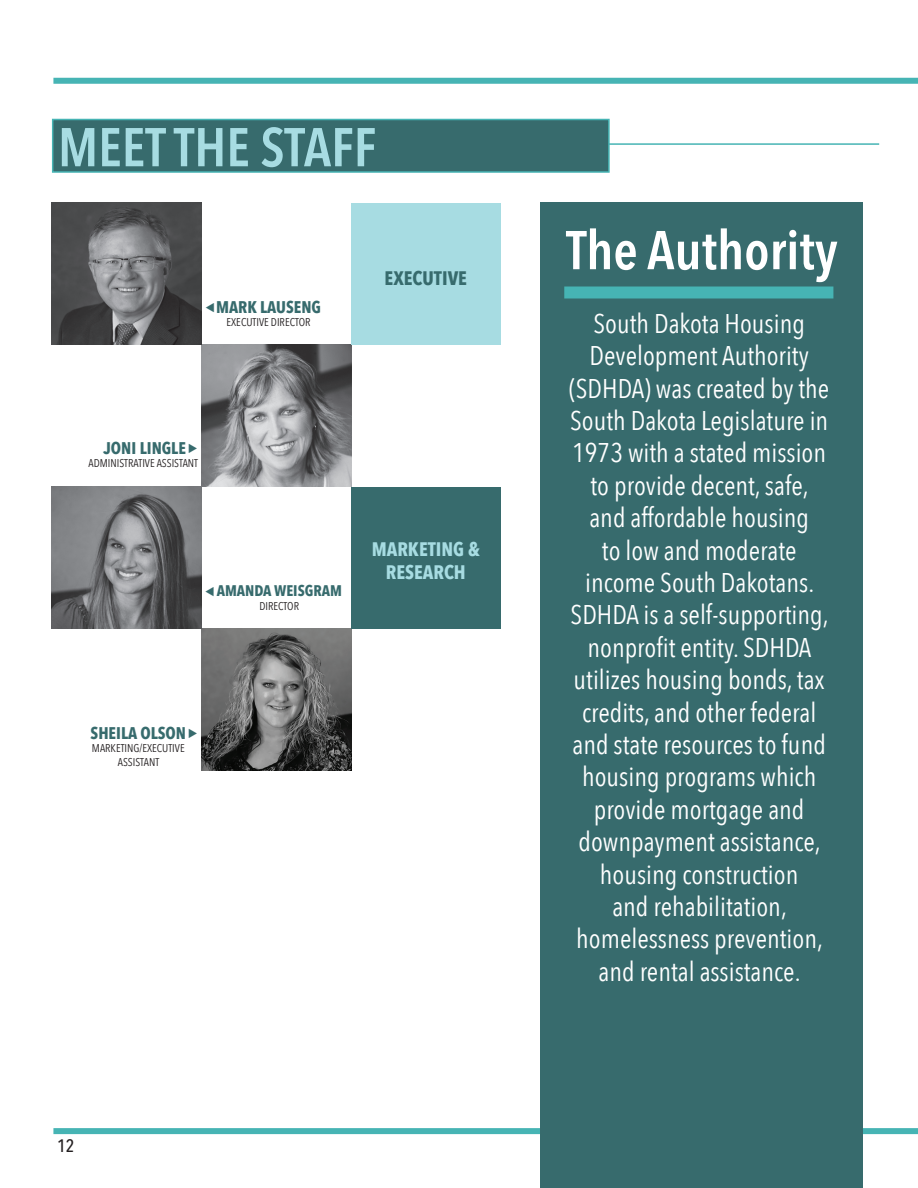
<style>
.page{position:relative;width:918px;height:1188px;background:#fff}
.page>*{position:absolute;margin:0;border:0;box-sizing:border-box;transform-origin:0 0}
.t1{font:600 54px "Avenir Next Condensed";color:#a7dce2}
.t2{font:600 54px "Avenir Next Condensed";color:#fff}
.t3{font:27px/32.4px "Avenir Next Condensed";color:#fff;text-align:center}
.t4{font:700 19.5px/23.4px "Avenir Next Condensed";color:#a7dce2;text-align:center}
.t5{font:700 19.5px "Avenir Next Condensed";color:#376b6d}
.t6{font:500 18px "Avenir Next Condensed";color:#231f20}
.t7{font:700 16.8px "Avenir Next Condensed";color:#376b6d}
.t8{font:700 15.3px "Avenir Next Condensed";color:#376b6d}
.t9{font:11.25px/13.5px "Avenir Next Condensed";color:#231f20;text-align:center}
</style>
<div class="page">
<div style="left:53px;top:78px;width:865px;height:6px;background:#46b4b4"></div>
<hr style="left:489px;top:143px;width:390px;height:2px;background:#46b4b4">
<div style="left:52px;top:119px;width:558px;height:54px;background:#376b6d;border:2px solid #46b4b4"></div>
<img style="left:202px;top:345px;width:149px;height:142px">
<img style="left:202px;top:629px;width:149px;height:142px">
<img style="left:52px;top:203px;width:150px;height:142px">
<img style="left:52px;top:487px;width:150px;height:142px">
<div style="left:351px;top:487px;width:150px;height:142px;background:#376b6d"></div>
<div style="left:351px;top:203px;width:150px;height:142px;background:#a7dce2"></div>
<div style="left:53px;top:1128px;width:865px;height:6px;background:#46b4b4"></div>
<div style="left:541px;top:203px;width:322px;height:985px;background:#376b6d"></div>
<div style="left:564px;top:286px;width:269px;height:12px;background:#46b4b4"></div>
<h1 class="t1" style="left:58px;top:101px;width:320px">MEET THE STAFF</h1>
<p class="t7" style="left:216px;top:297px;width:106px">MARK LAUSENG</p>
<p class="t9" style="left:227px;top:315px;width:86px">EXECUTIVE DIRECTOR</p>
<p class="t5" style="left:385px;top:266px;width:84px">EXECUTIVE</p>
<p class="t7" style="left:103px;top:438px;width:84px">JONI LINGLE</p>
<p class="t9" style="left:89px;top:456px;width:111px">ADMINISTRATIVE ASSISTANT</p>
<p class="t8" style="left:217px;top:581px;width:127px">AMANDA WEISGRAM</p>
<p class="t9" style="left:260px;top:599px;width:41px">DIRECTOR</p>
<p class="t4" style="left:372px;top:537px;width:110px">MARKETING &amp;<br>RESEARCH</p>
<p class="t7" style="left:91px;top:723px;width:97px">SHEILA OLSON</p>
<p class="t9" style="left:92px;top:741px;width:94px">MARKETING/EXECUTIVE<br>ASSISTANT</p>
<p class="t6" style="left:57px;top:1135px;width:19px">12</p>
<h1 class="t2" style="left:566px;top:204px;width:273px">The Authority</h1>
<p class="t3" style="left:569px;top:306px;width:262px">South Dakota Housing<br>Development Authority (SDHDA) was created by the<br>South Dakota Legislature in<br>1973 with a stated mission to provide decent, safe, and affordable housing<br>to low and moderate income South Dakotans.<br>SDHDA is a self-supporting, nonprofit entity. SDHDA utilizes housing bonds, tax credits, and other federal and state resources to fund housing programs which provide mortgage and downpayment assistance, housing construction<br>and rehabilitation, homelessness prevention, and rental assistance.</p>
</div>
